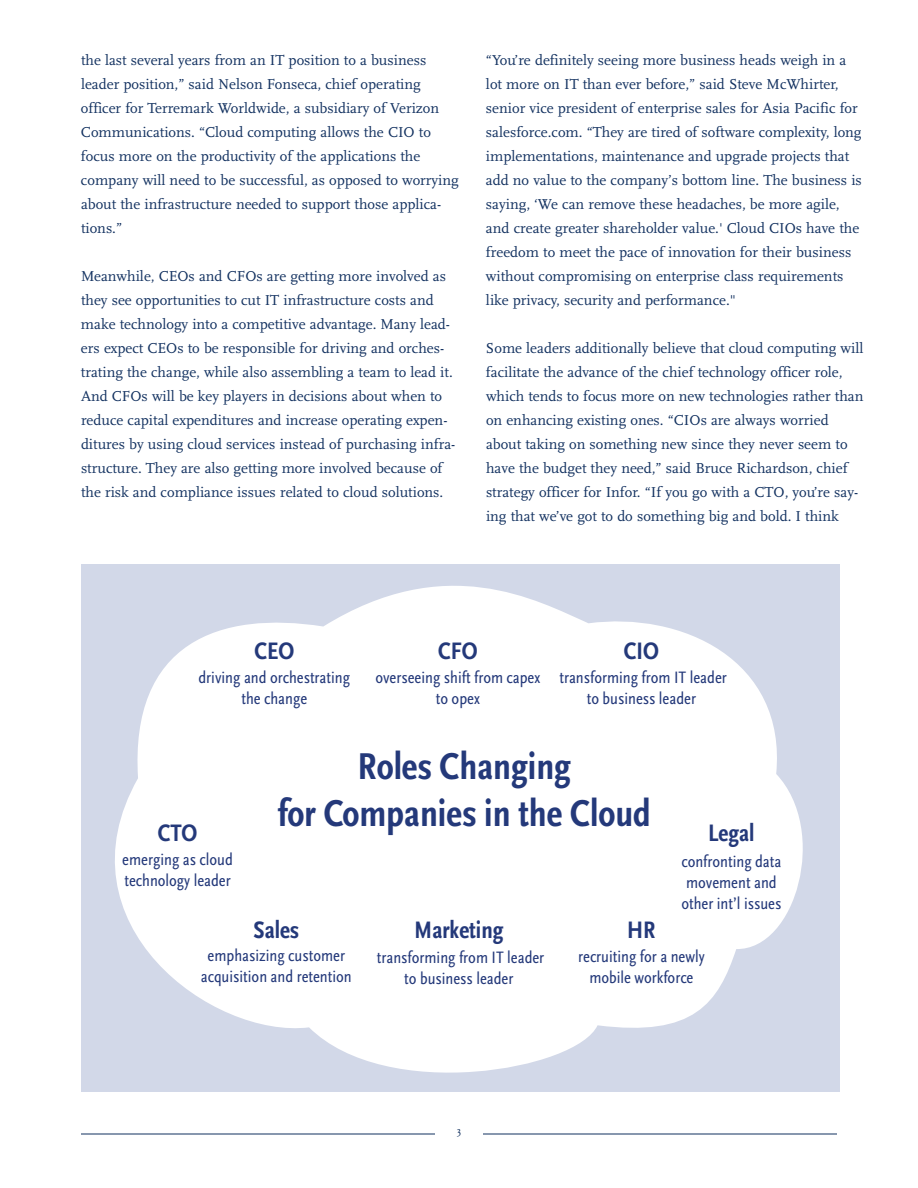
<style>
.page{position:relative;width:918px;height:1188px;background:#fff}
.page>*{position:absolute;margin:0;border:0;box-sizing:border-box;transform-origin:0 0}
.t1{font:39px/46.8px "Scala Sans Bold Con";color:#24397a;text-align:center}
.t2{font:24.9px "Scala Sans Bold Con";color:#24397a}
.t3{font:17.25px/21px "Scala Sans Regular Con";color:#24397a;text-align:center}
.t4{font:15px/24px "Scala LF";color:#11305f}
.t5{font:10.5px "Scala";color:#11305f}
</style>
<div class="page">
<hr style="left:81px;top:1134px;width:354px;height:1px;background:#11305f">
<hr style="left:483px;top:1134px;width:354px;height:1px;background:#11305f">
<svg style="left:81px;top:564px;width:748px;height:528px"></svg>
<p class="t4" style="left:81px;top:50px;width:379px">the last several years from an IT position to a business leader position,” said Nelson Fonseca, chief operating officer for Terremark Worldwide, a subsidiary of Verizon Communications. “Cloud computing allows the CIO to focus more on the productivity of the applications the company will need to be successful, as opposed to worrying about the infrastructure needed to support those applica&shy;tions.”</p>
<p class="t4" style="left:81px;top:266px;width:376px">Meanwhile, CEOs and CFOs are getting more involved as they see opportunities to cut IT infrastructure costs and make technology into a competitive advantage. Many lead&shy;ers expect CEOs to be responsible for driving and orches&shy;trating the change, while also assembling a team to lead it.<br>And CFOs will be key players in decisions about when to reduce capital expenditures and increase operating expen&shy;ditures by using cloud services instead of purchasing infra&shy;structure. They are also getting more involved because of the risk and compliance issues related to cloud solutions.</p>
<p class="t4" style="left:486px;top:50px;width:377px">“You’re definitely seeing more business heads weigh in a lot more on IT than ever before,” said Steve McWhirter, senior vice president of enterprise sales for Asia Pacific for salesforce.com. “They are tired of software complexity, long implementations, maintenance and upgrade projects that add no value to the company’s bottom line. The business is saying, ‘We can remove these headaches, be more agile, and create greater shareholder value.' Cloud CIOs have the freedom to meet the pace of innovation for their business without compromising on enterprise class requirements like privacy, security and performance."</p>
<p class="t4" style="left:486px;top:338px;width:379px">Some leaders additionally believe that cloud computing will facilitate the advance of the chief technology officer role, which tends to focus more on new technologies rather than on enhancing existing ones. “CIOs are always worried about taking on something new since they never seem to have the budget they need,” said Bruce Richardson, chief strategy officer for Infor. “If you go with a CTO, you’re say&shy;ing that we’ve got to do something big and bold. I think</p>
<h2 class="t2" style="left:254px;top:642px;width:41px">CEO</h2>
<p class="t3" style="left:198px;top:669px;width:153px">driving and orchestrating the change</p>
<h2 class="t2" style="left:438px;top:642px;width:41px">CFO</h2>
<p class="t3" style="left:375px;top:669px;width:166px">overseeing shift from capex to opex</p>
<h2 class="t2" style="left:624px;top:642px;width:37px">CIO</h2>
<p class="t3" style="left:559px;top:669px;width:169px">transforming from IT leader to business leader</p>
<h2 class="t2" style="left:158px;top:824px;width:41px">CTO</h2>
<p class="t3" style="left:122px;top:851px;width:112px;text-align:left">emerging as cloud technology leader</p>
<h1 class="t1" style="left:278px;top:747px;width:375px">Roles Changing<br>for Companies in the Cloud</h1>
<h2 class="t2" style="left:708px;top:824px;width:48px">Legal</h2>
<p class="t3" style="left:681px;top:853px;width:102px;text-align:left">confronting data movement and other int’l issues</p>
<h2 class="t2" style="left:253px;top:922px;width:47px">Sales</h2>
<p class="t3" style="left:201px;top:947px;width:153px">emphasizing customer acquisition and retention</p>
<h2 class="t2" style="left:414px;top:922px;width:91px">Marketing</h2>
<p class="t3" style="left:377px;top:949px;width:169px">transforming from IT leader to business leader</p>
<h2 class="t2" style="left:627px;top:922px;width:30px">HR</h2>
<p class="t3" style="left:578px;top:948px;width:128px">recruiting for a newly mobile workforce</p>
<p class="t5" style="left:457px;top:1127px;width:6px">3</p>
</div>
